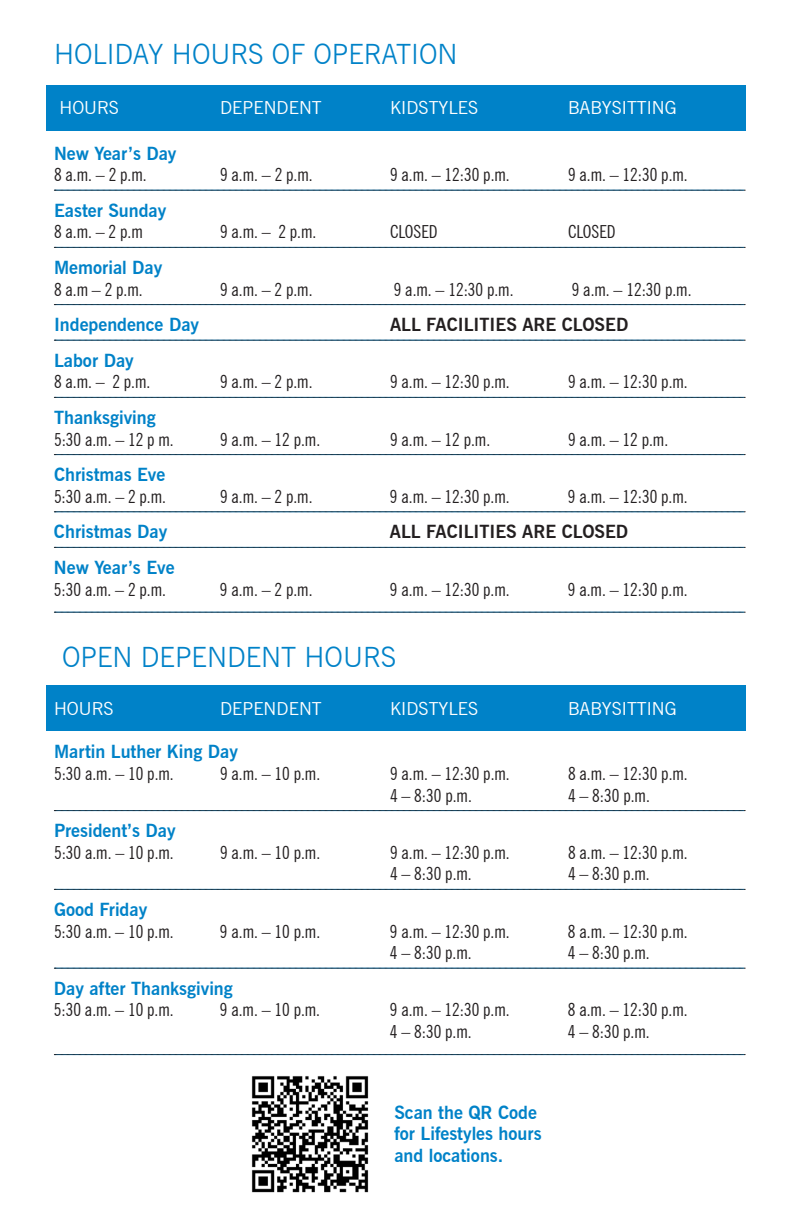
<style>
.page{position:relative;width:792px;height:1224px;background:#fff}
.page>*{position:absolute;margin:0;border:0;box-sizing:border-box;transform-origin:0 0}
.t1{font:300 28px "News Gothic BT";color:#0082c8}
.t2{font:condensed 18px "News Gothic BT";color:#231f20}
.t3{font:700 18px/21.6px "News Gothic BT";color:#0082c8}
.t4{font:18px "News Gothic BT";color:#fff}
.t5{font:700 18px "News Gothic BT";color:#231f20}
</style>
<div class="page">
<div style="left:46px;top:685px;width:700px;height:46px;background:#0082c8"></div>
<div style="left:46px;top:86px;width:700px;height:45px;background:#0082c8"></div>
<svg style="left:54px;top:190px;width:691px;height:1px"></svg>
<svg style="left:54px;top:247px;width:691px;height:1px"></svg>
<svg style="left:54px;top:304px;width:691px;height:1px"></svg>
<svg style="left:54px;top:340px;width:691px;height:1px"></svg>
<svg style="left:54px;top:397px;width:691px;height:1px"></svg>
<svg style="left:54px;top:454px;width:691px;height:1px"></svg>
<svg style="left:54px;top:511px;width:691px;height:1px"></svg>
<svg style="left:54px;top:547px;width:691px;height:1px"></svg>
<svg style="left:54px;top:612px;width:691px;height:1px"></svg>
<svg style="left:54px;top:810px;width:691px;height:1px"></svg>
<svg style="left:54px;top:889px;width:691px;height:1px"></svg>
<svg style="left:54px;top:968px;width:691px;height:1px"></svg>
<svg style="left:54px;top:1054px;width:691px;height:1px"></svg>
<img style="left:251px;top:1076px;width:118px;height:117px">
<h1 class="t1" style="left:54px;top:37px;width:405px">HOLIDAY HOURS OF OPERATION</h1>
<p class="t4" style="left:59px;top:97px;width:61px">HOURS</p>
<p class="t4" style="left:220px;top:97px;width:103px">DEPENDENT</p>
<p class="t4" style="left:390px;top:97px;width:90px">KIDSTYLES</p>
<p class="t4" style="left:568px;top:97px;width:110px">BABYSITTING</p>
<p class="t3" style="left:54px;top:142px;width:124px">New Year’s Day</p>
<p class="t2" style="left:54px;top:164px;width:94px">8 a.m. – 2 p.m.</p>
<p class="t2" style="left:220px;top:164px;width:94px">9 a.m. – 2 p.m.</p>
<p class="t2" style="left:390px;top:164px;width:121px">9 a.m. – 12:30 p.m.</p>
<p class="t2" style="left:568px;top:164px;width:121px">9 a.m. – 12:30 p.m.</p>
<p class="t3" style="left:54px;top:199px;width:114px">Easter Sunday</p>
<p class="t2" style="left:54px;top:221px;width:90px">8 a.m. – 2 p.m</p>
<p class="t2" style="left:220px;top:221px;width:98px">9 a.m. – 2 p.m.</p>
<p class="t2" style="left:390px;top:221px;width:49px">CLOSED</p>
<p class="t2" style="left:568px;top:221px;width:49px">CLOSED</p>
<p class="t3" style="left:54px;top:257px;width:110px">Memorial Day</p>
<p class="t2" style="left:54px;top:278px;width:90px">8 a.m – 2 p.m.</p>
<p class="t2" style="left:220px;top:278px;width:94px">9 a.m. – 2 p.m.</p>
<p class="t2" style="left:394px;top:278px;width:121px">9 a.m. – 12:30 p.m.</p>
<p class="t2" style="left:572px;top:278px;width:121px">9 a.m. – 12:30 p.m.</p>
<p class="t3" style="left:54px;top:314px;width:147px">Independence Day</p>
<p class="t5" style="left:390px;top:314px;width:240px">ALL FACILITIES ARE CLOSED</p>
<p class="t3" style="left:54px;top:349px;width:81px">Labor Day</p>
<p class="t2" style="left:54px;top:371px;width:98px">8 a.m. – 2 p.m.</p>
<p class="t2" style="left:220px;top:371px;width:94px">9 a.m. – 2 p.m.</p>
<p class="t2" style="left:390px;top:371px;width:121px">9 a.m. – 12:30 p.m.</p>
<p class="t2" style="left:568px;top:371px;width:121px">9 a.m. – 12:30 p.m.</p>
<p class="t3" style="left:54px;top:407px;width:103px">Thanksgiving</p>
<p class="t2" style="left:54px;top:428px;width:121px">5:30 a.m. – 12 p m.</p>
<p class="t2" style="left:220px;top:428px;width:102px">9 a.m. – 12 p.m.</p>
<p class="t2" style="left:390px;top:428px;width:102px">9 a.m. – 12 p.m.</p>
<p class="t2" style="left:568px;top:428px;width:102px">9 a.m. – 12 p.m.</p>
<p class="t3" style="left:54px;top:464px;width:113px">Christmas Eve</p>
<p class="t2" style="left:54px;top:485px;width:114px">5:30 a.m. – 2 p.m.</p>
<p class="t2" style="left:220px;top:485px;width:94px">9 a.m. – 2 p.m.</p>
<p class="t2" style="left:390px;top:485px;width:121px">9 a.m. – 12:30 p.m.</p>
<p class="t2" style="left:568px;top:485px;width:121px">9 a.m. – 12:30 p.m.</p>
<p class="t3" style="left:54px;top:521px;width:115px">Christmas Day</p>
<p class="t5" style="left:390px;top:521px;width:240px">ALL FACILITIES ARE CLOSED</p>
<p class="t3" style="left:54px;top:557px;width:122px">New Year’s Eve</p>
<p class="t2" style="left:54px;top:578px;width:114px">5:30 a.m. – 2 p.m.</p>
<p class="t2" style="left:220px;top:578px;width:94px">9 a.m. – 2 p.m.</p>
<p class="t2" style="left:390px;top:578px;width:121px">9 a.m. – 12:30 p.m.</p>
<p class="t2" style="left:568px;top:578px;width:121px">9 a.m. – 12:30 p.m.</p>
<h1 class="t1" style="left:62px;top:640px;width:336px">OPEN DEPENDENT HOURS</h1>
<p class="t4" style="left:54px;top:698px;width:61px">HOURS</p>
<p class="t4" style="left:220px;top:698px;width:103px">DEPENDENT</p>
<p class="t4" style="left:390px;top:698px;width:90px">KIDSTYLES</p>
<p class="t4" style="left:568px;top:698px;width:110px">BABYSITTING</p>
<p class="t3" style="left:54px;top:741px;width:185px">Martin Luther King Day</p>
<p class="t2" style="left:54px;top:763px;width:121px">5:30 a.m. – 10 p.m.</p>
<p class="t2" style="left:220px;top:763px;width:102px">9 a.m. – 10 p.m.</p>
<p class="t2" style="left:390px;top:763px;width:121px">9 a.m. – 12:30 p.m.</p>
<p class="t2" style="left:568px;top:763px;width:121px">8 a.m. – 12:30 p.m.</p>
<p class="t2" style="left:390px;top:784px;width:83px">4 – 8:30 p.m.</p>
<p class="t2" style="left:568px;top:784px;width:83px">4 – 8:30 p.m.</p>
<p class="t3" style="left:54px;top:820px;width:123px">President’s Day</p>
<p class="t2" style="left:54px;top:841px;width:121px">5:30 a.m. – 10 p.m.</p>
<p class="t2" style="left:220px;top:841px;width:102px">9 a.m. – 10 p.m.</p>
<p class="t2" style="left:390px;top:841px;width:121px">9 a.m. – 12:30 p.m.</p>
<p class="t2" style="left:568px;top:841px;width:121px">8 a.m. – 12:30 p.m.</p>
<p class="t2" style="left:390px;top:863px;width:83px">4 – 8:30 p.m.</p>
<p class="t2" style="left:568px;top:863px;width:83px">4 – 8:30 p.m.</p>
<p class="t3" style="left:54px;top:899px;width:95px">Good Friday</p>
<p class="t2" style="left:54px;top:920px;width:121px">5:30 a.m. – 10 p.m.</p>
<p class="t2" style="left:220px;top:920px;width:102px">9 a.m. – 10 p.m.</p>
<p class="t2" style="left:390px;top:920px;width:121px">9 a.m. – 12:30 p.m.</p>
<p class="t2" style="left:568px;top:920px;width:121px">8 a.m. – 12:30 p.m.</p>
<p class="t2" style="left:390px;top:942px;width:83px">4 – 8:30 p.m.</p>
<p class="t2" style="left:568px;top:942px;width:83px">4 – 8:30 p.m.</p>
<p class="t3" style="left:54px;top:977px;width:180px">Day after Thanksgiving</p>
<p class="t2" style="left:54px;top:999px;width:121px">5:30 a.m. – 10 p.m.</p>
<p class="t2" style="left:220px;top:999px;width:102px">9 a.m. – 10 p.m.</p>
<p class="t2" style="left:390px;top:999px;width:121px">9 a.m. – 12:30 p.m.</p>
<p class="t2" style="left:568px;top:999px;width:121px">8 a.m. – 12:30 p.m.</p>
<p class="t2" style="left:390px;top:1021px;width:83px">4 – 8:30 p.m.</p>
<p class="t2" style="left:568px;top:1021px;width:83px">4 – 8:30 p.m.</p>
<p class="t3" style="left:394px;top:1102px;width:149px">Scan the QR Code for Lifestyles hours and locations.</p>
</div>
